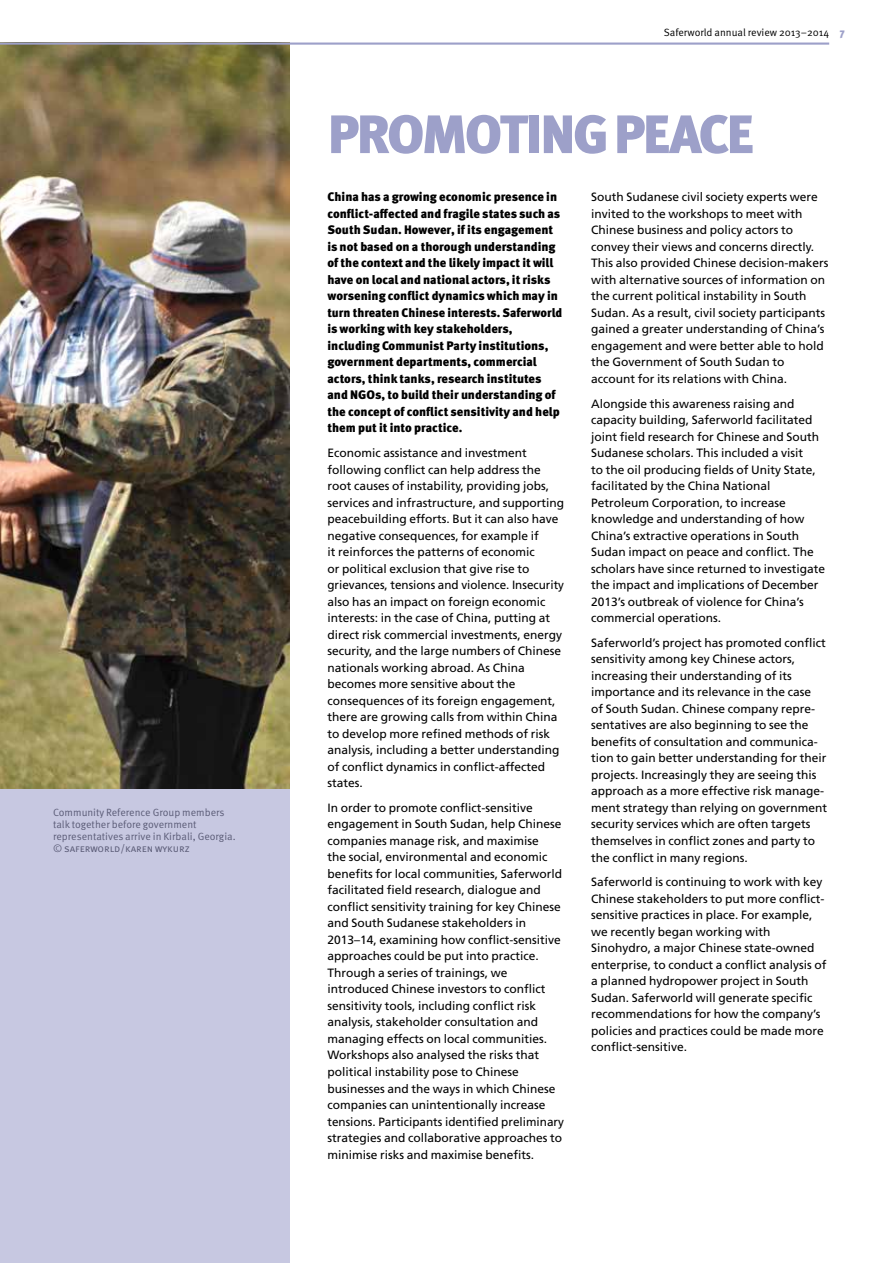
<style>
.page{position:relative;width:893px;height:1263px;background:#fff}
.page>*{position:absolute;margin:0;border:0;box-sizing:border-box;transform-origin:0 0}
.t1{font:900 54px "Meta Pro";letter-spacing:-.05em;color:#9da0c9}
.t2{font:900 12.3px/16.5px "Meta Pro";color:#000}
.t3{font:12px/16.5px "Frutiger LT Std";color:#000}
.t4{font:10.5px/12px "Meta Pro";color:#5b5c77}
.t5{font:10.5px "Meta Pro";color:#000}
.s1{font-weight:900;color:#9da0c9}
</style>
<div class="page">
<div style="left:0;top:43px;width:289px;height:1220px;background:#c7c8e1"></div>
<img style="left:0;top:45px;width:289px;height:744px">
<hr style="left:0;top:43px;width:829px;height:2px;background:#9da0c9">
<p class="t4" style="left:53px;top:807px;width:184px">Community Reference Group members talk together before government representatives arrive in Kirbali, Georgia. © saferworld/karen wykurz</p>
<p class="t5" style="left:664px;top:26px;width:183px">Saferworld annual review 2013–2014 <span class="s1">7</span></p>
<h1 class="t1" style="left:328px;top:101px;width:428px">PROMOTING PEACE</h1>
<p class="t2" style="left:327px;top:189px;width:236px">China has a growing economic presence in conflict-affected and fragile states such as South Sudan. However, if its engagement is not based on a thorough understanding of the context and the likely impact it will have on local and national actors, it risks worsening conflict dynamics which may in turn threaten Chinese interests. Saferworld is working with key stakeholders, including Communist Party institutions, government departments, commercial actors, think tanks, research institutes and NGOs, to build their understanding of the concept of conflict sensitivity and help them put it into practice.</p>
<p class="t3" style="left:327px;top:445px;width:238px">Economic assistance and investment following conflict can help address the root causes of instability, providing jobs, services and infrastructure, and supporting peacebuilding efforts. But it can also have negative consequences, for example if<br>it reinforces the patterns of economic<br>or political exclusion that give rise to grievances, tensions and violence. Insecurity also has an impact on foreign economic interests: in the case of China, putting at direct risk commercial investments, energy security, and the large numbers of Chinese nationals working abroad. As China becomes more sensitive about the consequences of its foreign engagement, there are growing calls from within China to develop more refined methods of risk analysis, including a better understanding of conflict dynamics in conflict-affected states.</p>
<p class="t3" style="left:327px;top:799px;width:238px">In order to promote conflict-sensitive engagement in South Sudan, help Chinese companies manage risk, and maximise<br>the social, environmental and economic benefits for local communities, Saferworld facilitated field research, dialogue and conflict sensitivity training for key Chinese and South Sudanese stakeholders in 2013–14, examining how conflict-sensitive approaches could be put into practice.<br>Through a series of trainings, we introduced Chinese investors to conflict sensitivity tools, including conflict risk analysis, stakeholder consultation and managing effects on local communities.<br>Workshops also analysed the risks that political instability pose to Chinese businesses and the ways in which Chinese companies can unintentionally increase tensions. Participants identified preliminary strategies and collaborative approaches to minimise risks and maximise benefits.</p>
<p class="t3" style="left:591px;top:189px;width:239px">South Sudanese civil society experts were invited to the workshops to meet with Chinese business and policy actors to convey their views and concerns directly.<br>This also provided Chinese decision-makers with alternative sources of information on the current political instability in South Sudan. As a result, civil society participants gained a greater understanding of China’s engagement and were better able to hold the Government of South Sudan to account for its relations with China.</p>
<p class="t3" style="left:591px;top:395px;width:236px">Alongside this awareness raising and capacity building, Saferworld facilitated joint field research for Chinese and South Sudanese scholars. This included a visit<br>to the oil producing fields of Unity State, facilitated by the China National Petroleum Corporation, to increase knowledge and understanding of how China’s extractive operations in South Sudan impact on peace and conflict. The scholars have since returned to investigate the impact and implications of December 2013’s outbreak of violence for China’s commercial operations.</p>
<p class="t3" style="left:591px;top:635px;width:238px">Saferworld’s project has promoted conflict sensitivity among key Chinese actors, increasing their understanding of its importance and its relevance in the case<br>of South Sudan. Chinese company repre&shy;sentatives are also beginning to see the benefits of consultation and communica&shy;tion to gain better understanding for their projects. Increasingly they are seeing this approach as a more effective risk manage&shy;ment strategy than relying on government security services which are often targets themselves in conflict zones and party to the conflict in many regions.</p>
<p class="t3" style="left:591px;top:874px;width:237px">Saferworld is continuing to work with key Chinese stakeholders to put more conflict&shy;sensitive practices in place. For example, we recently began working with Sinohydro, a major Chinese state-owned enterprise, to conduct a conflict analysis of a planned hydropower project in South Sudan. Saferworld will generate specific recommendations for how the company’s policies and practices could be made more conflict-sensitive.</p>
</div>
